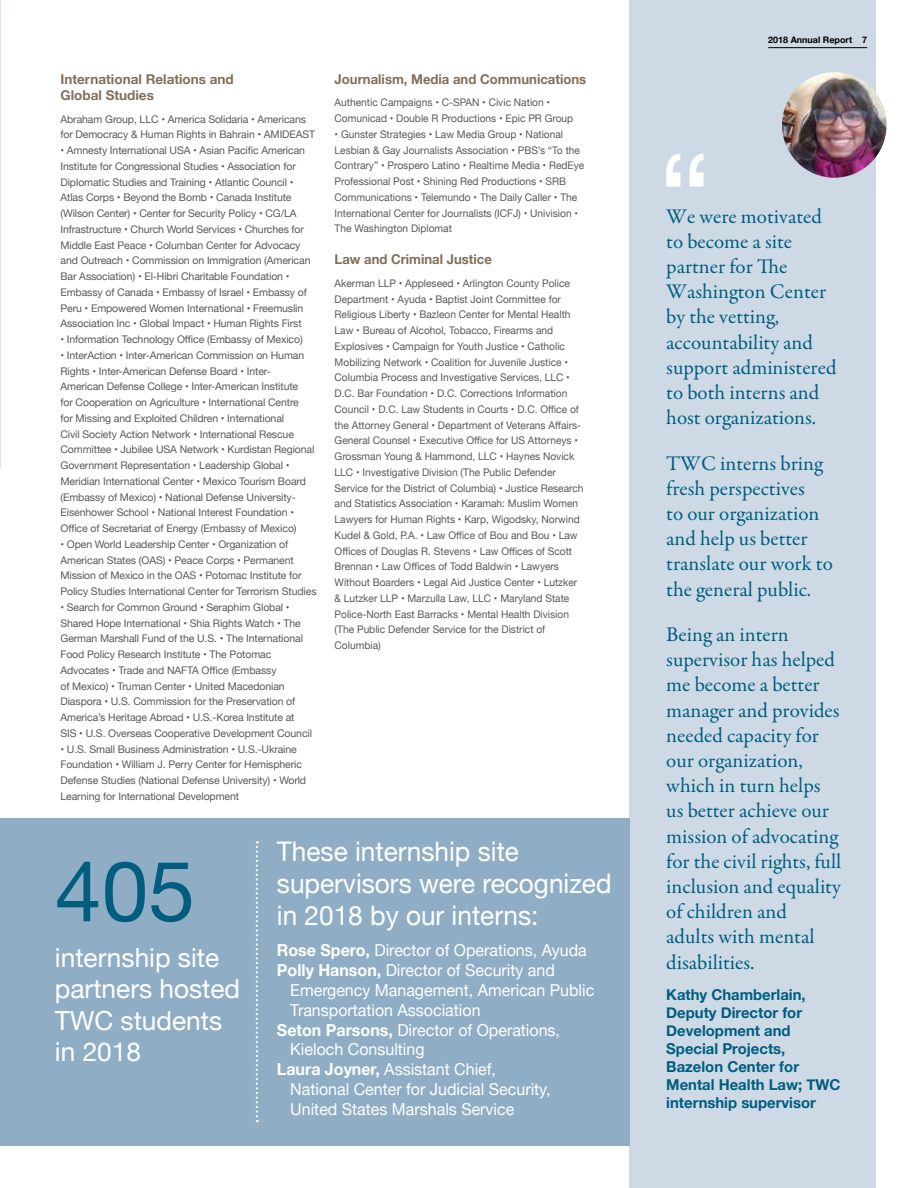
<style>
.page{position:relative;width:918px;height:1188px;background:#fff}
.page>*{position:absolute;margin:0;border:0;box-sizing:border-box;transform-origin:0 0}
.t1{font:84px "Helvetica Neue";color:#005d7e}
.t2{font:27px/32.4px "Helvetica Neue";color:#fff}
.t3{font:26.25px/31.5px "Helvetica Neue";color:#fff}
.t4{font:21px/25.2px "Garamond Premr Pro";color:#005d7e}
.t5{font:16.5px/19.8px "Helvetica Neue";color:#fff}
.t6{font:700 15px/18px "Helvetica Neue";color:#005d7e}
.t7{font:700 13.5px/16.2px "Helvetica Neue";color:#816f59}
.t8{font:10.5px/15.8px "Helvetica Neue";letter-spacing:-.01em;color:#58595b}
.t9{font:700 9px "Helvetica Neue";color:#000}
.s1{font-weight:700}
</style>
<div class="page">
<div style="left:630px;top:0;width:246px;height:1188px;background:#cddae6"></div>
<svg style="left:666px;top:154px;width:38px;height:33px"></svg>
<img style="left:782px;top:72px;width:105px;height:106px">
<hr style="left:768px;top:47px;width:99px;height:1px;background:#000">
<div style="left:0;top:819px;width:630px;height:327px;background:#8faec5"></div>
<svg style="left:256px;top:841px;width:2px;height:281px"></svg>
<p class="t7" style="left:60px;top:71px;width:175px">International Relations and<br>Global Studies</p>
<p class="t8" style="left:60px;top:112px;width:256px">Abraham Group, LLC • America Solidaria • Americans for Democracy &amp; Human Rights in Bahrain • AMIDEAST</p>
<p class="t8" style="left:60px;top:143px;width:252px">• Amnesty International USA • Asian Pacific American Institute for Congressional Studies • Association for Diplomatic Studies and Training • Atlantic Council • Atlas Corps • Beyond the Bomb • Canada Institute (Wilson Center) • Center for Security Policy • CG/LA Infrastructure • Church World Services • Churches for Middle East Peace • Columban Center for Advocacy and Outreach • Commission on Immigration (American Bar Association) • El-Hibri Charitable Foundation • Embassy of Canada • Embassy of Israel • Embassy of Peru • Empowered Women International • Freemuslin Association Inc • Global Impact • Human Rights First</p>
<p class="t8" style="left:60px;top:332px;width:244px">• Information Technology Office (Embassy of Mexico)</p>
<p class="t8" style="left:60px;top:348px;width:256px">• InterAction • Inter-American Commission on Human Rights • Inter-American Defense Board • Inter-American Defense College • Inter-American Institute<br>for Cooperation on Agriculture • International Centre<br>for Missing and Exploited Children • International<br>Civil Society Action Network • International Rescue Committee • Jubilee USA Network • Kurdistan Regional Government Representation • Leadership Global • Meridian International Center • Mexico Tourism Board (Embassy of Mexico) • National Defense University-Eisenhower School • National Interest Foundation • Office of Secretariat of Energy (Embassy of Mexico)</p>
<p class="t8" style="left:60px;top:537px;width:258px">• Open World Leadership Center • Organization of American States (OAS) • Peace Corps • Permanent Mission of Mexico in the OAS • Potomac Institute for Policy Studies International Center for Terrorism Studies</p>
<p class="t8" style="left:60px;top:600px;width:253px">• Search for Common Ground • Seraphim Global • Shared Hope International • Shia Rights Watch • The German Marshall Fund of the U.S. • The International Food Policy Research Institute • The Potomac Advocates • Trade and NAFTA Office (Embassy<br>of Mexico) • Truman Center • United Macedonian Diaspora • U.S. Commission for the Preservation of America’s Heritage Abroad • U.S.-Korea Institute at SIS • U.S. Overseas Cooperative Development Council</p>
<p class="t8" style="left:60px;top:742px;width:247px">• U.S. Small Business Administration • U.S.-Ukraine Foundation • William J. Perry Center for Hemispheric Defense Studies (National Defense University) • World Learning for International Development</p>
<p class="t7" style="left:335px;top:71px;width:253px">Journalism, Media and Communications</p>
<p class="t8" style="left:335px;top:95px;width:240px">Authentic Campaigns • C-SPAN • Civic Nation •<br>Comunicad • Double R Productions • Epic PR Group</p>
<p class="t8" style="left:335px;top:127px;width:251px">• Gunster Strategies • Law Media Group • National Lesbian &amp; Gay Journalists Association • PBS’s “To the Contrary” • Prospero Latino • Realtime Media • RedEye Professional Post • Shining Red Productions • SRB Communications • Telemundo • The Daily Caller • The International Center for Journalists (ICFJ) • Univision • The Washington Diplomat</p>
<p class="t7" style="left:335px;top:252px;width:159px">Law and Criminal Justice</p>
<p class="t8" style="left:335px;top:276px;width:250px">Akerman LLP • Appleseed • Arlington County Police Department • Ayuda • Baptist Joint Committee for Religious Liberty • Bazleon Center for Mental Health Law • Bureau of Alcohol, Tobacco, Firearms and Explosives • Campaign for Youth Justice • Catholic Mobilizing Network • Coalition for Juvenile Justice • Columbia Process and Investigative Services, LLC • D.C. Bar Foundation • D.C. Corrections Information Council • D.C. Law Students in Courts • D.C. Office of the Attorney General • Department of Veterans Affairs-General Counsel • Executive Office for US Attorneys • Grossman Young &amp; Hammond, LLC • Haynes Novick LLC • Investigative Division (The Public Defender Service for the District of Columbia) • Justice Research and Statistics Association • Karamah: Muslim Women Lawyers for Human Rights • Karp, Wigodsky, Norwind Kudel &amp; Gold, P.A. • Law Office of Bou and Bou • Law Offices of Douglas R. Stevens • Law Offices of Scott Brennan • Law Offices of Todd Baldwin • Lawyers Without Boarders • Legal Aid Justice Center • Lutzker &amp; Lutzker LLP • Marzulla Law, LLC • Maryland State Police-North East Barracks • Mental Health Division (The Public Defender Service for the District of Columbia)</p>
<h1 class="t1" style="left:55px;top:831px;width:142px">405</h1>
<h3 class="t3" style="left:55px;top:943px;width:187px">internship site partners hosted<br>TWC students in 2018</h3>
<h2 class="t2" style="left:277px;top:836px;width:336px">These internship site supervisors were recognized in 2018 by our interns:</h2>
<h3 class="t5" style="left:277px;top:942px;width:311px"><span class="s1">Rose Spero,</span> Director of Operations, Ayuda<br><span class="s1">Polly Hanson,</span> Director of Security and</h3>
<h3 class="t5" style="left:290px;top:981px;width:306px">Emergency Management, American Public</h3>
<h3 class="t5" style="left:290px;top:1001px;width:192px">Transportation Association</h3>
<h3 class="t5" style="left:277px;top:1021px;width:285px"><span class="s1">Seton Parsons,</span> Director of Operations,</h3>
<h3 class="t5" style="left:290px;top:1041px;width:136px">Kieloch Consulting</h3>
<h3 class="t5" style="left:277px;top:1060px;width:221px"><span class="s1">Laura Joyner,</span> Assistant Chief,</h3>
<h3 class="t5" style="left:290px;top:1080px;width:262px">National Center for Judicial Security,</h3>
<h3 class="t5" style="left:290px;top:1100px;width:226px">United States Marshals Service</h3>
<p class="t9" style="left:768px;top:33px;width:101px">2018 Annual Report 7</p>
<h3 class="t4" style="left:666px;top:204px;width:172px">We were motivated to become a site partner for The<br>Washington Center by the vetting, accountability and support administered to both interns and host organizations.</h3>
<h3 class="t4" style="left:666px;top:451px;width:168px">TWC interns bring fresh perspectives<br>to our organization and help us better translate our work to the general public.</h3>
<p class="t4" style="left:666px;top:622px;width:177px">Being an intern supervisor has helped me become a better manager and provides needed capacity for our organization, which in turn helps us better achieve our mission of advocating for the civil rights, full inclusion and equality of children and<br>adults with mental disabilities.</p>
<h3 class="t6" style="left:666px;top:986px;width:176px">Kathy Chamberlain,<br>Deputy Director for<br>Development and<br>Special Projects,<br>Bazelon Center for<br>Mental Health Law; TWC internship supervisor</h3>
</div>
